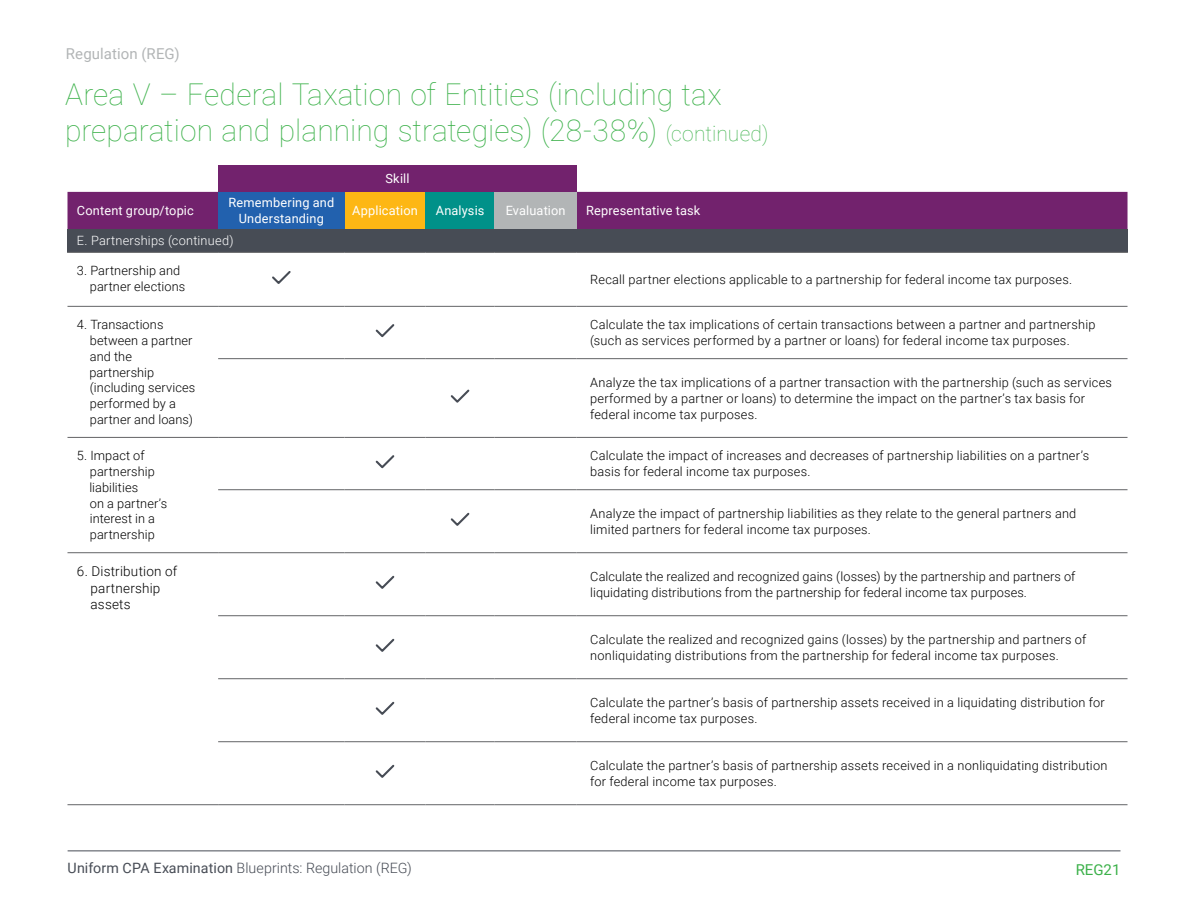
<style>
.page{position:relative;width:1188px;height:918px;background:#fff}
.page>*{position:absolute;margin:0;border:0;box-sizing:border-box;transform-origin:0 0}
.t1{font:100 30px/36px "Roboto";color:#3cb14a}
.t2{font:15px "Roboto";letter-spacing:.005em;color:#b2b5b6}
.t3{font:15px "Roboto";color:#3cb14a}
.t4{font:300 14.25px "Roboto";color:#474c55}
.t5{font:300 13.5px/16.5px "Roboto";letter-spacing:.015em;color:#000}
.t6{font:300 12.75px/15.8px "Roboto";letter-spacing:.015em;color:#000}
.t7{font:12.75px/15.8px "Roboto";letter-spacing:.015em;color:#fff;text-align:center}
.t8{font:300 12.75px "Roboto";letter-spacing:.02em;color:#fff}
.s1{font-size:21px}
.s2{font-weight:400}
</style>
<div class="page">
<hr style="left:68px;top:850px;width:1052px;height:1px;background:#474c55">
<div style="left:218px;top:165px;width:359px;height:27px;background:#72226d"></div>
<div style="left:68px;top:192px;width:1060px;height:37px;background:#72226d"></div>
<div style="left:218px;top:192px;width:127px;height:37px;background:#2261ae"></div>
<div style="left:345px;top:192px;width:81px;height:37px;background:#fdb714"></div>
<div style="left:426px;top:192px;width:69px;height:37px;background:#009189"></div>
<div style="left:495px;top:192px;width:82px;height:37px;background:#b2b5b6"></div>
<div style="left:68px;top:229px;width:1060px;height:23px;background:#474c55"></div>
<svg style="left:68px;top:305px;width:1060px;height:438px"></svg>
<hr style="left:68px;top:252px;width:150px;height:1px;background:#636466">
<hr style="left:218px;top:252px;width:127px;height:1px;background:#636466">
<hr style="left:345px;top:252px;width:81px;height:1px;background:#636466">
<hr style="left:426px;top:252px;width:69px;height:1px;background:#636466">
<hr style="left:495px;top:252px;width:82px;height:1px;background:#636466">
<hr style="left:577px;top:252px;width:551px;height:1px;background:#636466">
<hr style="left:68px;top:306px;width:150px;height:1px;background:#636466">
<hr style="left:218px;top:306px;width:127px;height:1px;background:#636466">
<hr style="left:345px;top:306px;width:81px;height:1px;background:#636466">
<hr style="left:426px;top:306px;width:69px;height:1px;background:#636466">
<hr style="left:495px;top:306px;width:82px;height:1px;background:#636466">
<hr style="left:577px;top:306px;width:551px;height:1px;background:#636466">
<hr style="left:68px;top:437px;width:150px;height:1px;background:#636466">
<hr style="left:218px;top:358px;width:127px;height:1px;background:#636466">
<hr style="left:345px;top:358px;width:81px;height:1px;background:#636466">
<hr style="left:426px;top:358px;width:69px;height:1px;background:#636466">
<hr style="left:495px;top:358px;width:82px;height:1px;background:#636466">
<hr style="left:577px;top:358px;width:551px;height:1px;background:#636466">
<hr style="left:218px;top:437px;width:127px;height:1px;background:#636466">
<hr style="left:345px;top:437px;width:81px;height:1px;background:#636466">
<hr style="left:426px;top:437px;width:69px;height:1px;background:#636466">
<hr style="left:495px;top:437px;width:82px;height:1px;background:#636466">
<hr style="left:577px;top:437px;width:551px;height:1px;background:#636466">
<hr style="left:68px;top:552px;width:150px;height:1px;background:#636466">
<hr style="left:218px;top:489px;width:127px;height:1px;background:#636466">
<hr style="left:345px;top:489px;width:81px;height:1px;background:#636466">
<hr style="left:426px;top:489px;width:69px;height:1px;background:#636466">
<hr style="left:495px;top:489px;width:82px;height:1px;background:#636466">
<hr style="left:577px;top:489px;width:551px;height:1px;background:#636466">
<hr style="left:218px;top:552px;width:127px;height:1px;background:#636466">
<hr style="left:345px;top:552px;width:81px;height:1px;background:#636466">
<hr style="left:426px;top:552px;width:69px;height:1px;background:#636466">
<hr style="left:495px;top:552px;width:82px;height:1px;background:#636466">
<hr style="left:577px;top:552px;width:551px;height:1px;background:#636466">
<hr style="left:68px;top:804px;width:150px;height:1px;background:#636466">
<hr style="left:218px;top:615px;width:127px;height:1px;background:#636466">
<hr style="left:345px;top:615px;width:81px;height:1px;background:#636466">
<hr style="left:426px;top:615px;width:69px;height:1px;background:#636466">
<hr style="left:495px;top:615px;width:82px;height:1px;background:#636466">
<hr style="left:577px;top:615px;width:551px;height:1px;background:#636466">
<hr style="left:218px;top:678px;width:127px;height:1px;background:#636466">
<hr style="left:345px;top:678px;width:81px;height:1px;background:#636466">
<hr style="left:426px;top:678px;width:69px;height:1px;background:#636466">
<hr style="left:495px;top:678px;width:82px;height:1px;background:#636466">
<hr style="left:577px;top:678px;width:551px;height:1px;background:#636466">
<hr style="left:218px;top:741px;width:127px;height:1px;background:#636466">
<hr style="left:345px;top:741px;width:81px;height:1px;background:#636466">
<hr style="left:426px;top:741px;width:69px;height:1px;background:#636466">
<hr style="left:495px;top:741px;width:82px;height:1px;background:#636466">
<hr style="left:577px;top:741px;width:551px;height:1px;background:#636466">
<hr style="left:218px;top:804px;width:127px;height:1px;background:#636466">
<hr style="left:345px;top:804px;width:81px;height:1px;background:#636466">
<hr style="left:426px;top:804px;width:69px;height:1px;background:#636466">
<hr style="left:495px;top:804px;width:82px;height:1px;background:#636466">
<hr style="left:577px;top:804px;width:551px;height:1px;background:#636466">
<svg style="left:272px;top:271px;width:19px;height:13px"></svg>
<svg style="left:374px;top:322px;width:22px;height:17px"></svg>
<svg style="left:449px;top:388px;width:22px;height:17px"></svg>
<svg style="left:374px;top:453px;width:22px;height:17px"></svg>
<svg style="left:449px;top:511px;width:22px;height:17px"></svg>
<svg style="left:374px;top:574px;width:22px;height:17px"></svg>
<svg style="left:374px;top:637px;width:22px;height:17px"></svg>
<svg style="left:374px;top:700px;width:22px;height:17px"></svg>
<svg style="left:375px;top:764px;width:20px;height:14px"></svg>
<p class="t2" style="left:66px;top:43px;width:115px">Regulation (REG)</p>
<h1 class="t1" style="left:65px;top:75px;width:705px">Area V – Federal Taxation of Entities (including tax preparation and planning strategies) (28-38%) <span class="s1">(continued)</span></h1>
<p class="t7" style="left:385px;top:170px;width:26px">Skill</p>
<p class="t7" style="left:77px;top:202px;width:118px">Content group/topic</p>
<p class="t7" style="left:228px;top:195px;width:107px">Remembering and<br>Understanding</p>
<p class="t7" style="left:352px;top:202px;width:67px">Application</p>
<p class="t7" style="left:436px;top:202px;width:50px">Analysis</p>
<p class="t7" style="left:506px;top:202px;width:61px">Evaluation</p>
<p class="t7" style="left:586px;top:202px;width:116px">Representative task</p>
<p class="t8" style="left:77px;top:232px;width:158px">E. Partnerships (continued)</p>
<p class="t6" style="left:90px;top:263px;width:97px;text-indent:-13px">3. Partnership and partner elections</p>
<p class="t6" style="left:590px;top:271px;width:483px">Recall partner elections applicable to a partnership for federal income tax purposes.</p>
<p class="t6" style="left:89px;top:317px;width:107px;text-indent:-12px">4. Transactions between a partner and the partnership (including services performed by a partner and loans)</p>
<p class="t6" style="left:590px;top:317px;width:507px">Calculate the tax implications of certain transactions between a partner and partnership (such as services performed by a partner or loans) for federal income tax purposes.</p>
<p class="t6" style="left:590px;top:374px;width:523px">Analyze the tax implications of a partner transaction with the partnership (such as services performed by a partner or loans) to determine the impact on the partner’s tax basis for federal income tax purposes.</p>
<p class="t6" style="left:89px;top:448px;width:80px;text-indent:-12px">5. Impact of partnership liabilities<br>on a partner’s interest in a partnership</p>
<p class="t6" style="left:590px;top:448px;width:501px">Calculate the impact of increases and decreases of partnership liabilities on a partner’s basis for federal income tax purposes.</p>
<p class="t6" style="left:590px;top:505px;width:488px">Analyze the impact of partnership liabilities as they relate to the general partners and limited partners for federal income tax purposes.</p>
<p class="t5" style="left:91px;top:563px;width:88px;text-indent:-14px">6. Distribution of partnership assets</p>
<p class="t6" style="left:590px;top:568px;width:487px">Calculate the realized and recognized gains (losses) by the partnership and partners of liquidating distributions from the partnership for federal income tax purposes.</p>
<p class="t6" style="left:590px;top:631px;width:498px">Calculate the realized and recognized gains (losses) by the partnership and partners of nonliquidating distributions from the partnership for federal income tax purposes.</p>
<p class="t6" style="left:590px;top:694px;width:516px">Calculate the partner’s basis of partnership assets received in a liquidating distribution for federal income tax purposes.</p>
<p class="t6" style="left:590px;top:757px;width:519px">Calculate the partner’s basis of partnership assets received in a nonliquidating distribution for federal income tax purposes.</p>
<p class="t4" style="left:68px;top:858px;width:346px"><span class="s2">Uniform CPA Examination</span> Blueprints: Regulation (REG)</p>
<p class="t3" style="left:1076px;top:859px;width:46px">REG21</p>
</div>
